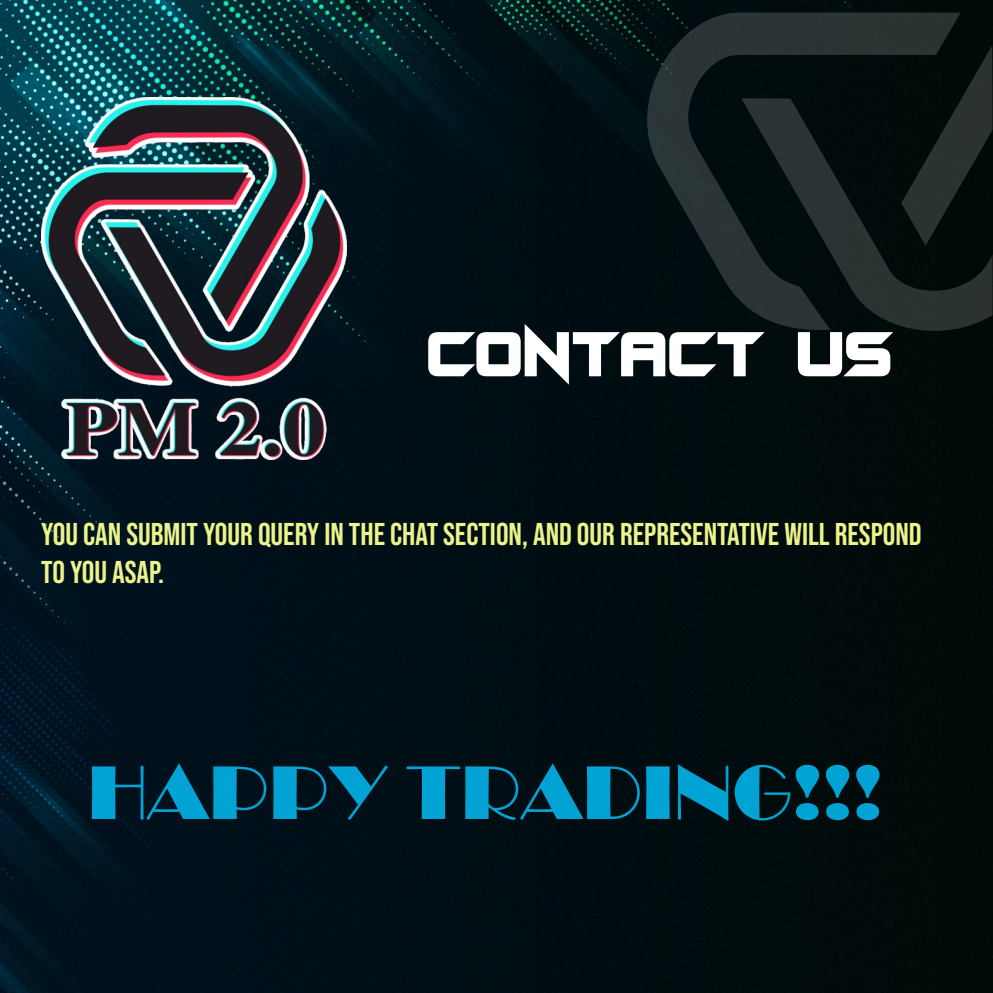
<style>
.page{position:relative;width:993px;height:993px;background:#fff}
.page>*{position:absolute;margin:0;border:0;box-sizing:border-box;transform-origin:0 0}
.t1{font:78.75px "Broadway";color:#00a3d4}
.t2{font:64.23px "Android Assassin";color:#fff}
.t3{font:31.5px/37.8px "Bebas Neue";color:#ecf38b}
</style>
<div class="page">
<img style="left:0;top:0;width:992px;height:992px">
<svg style="left:621px;top:13px;width:339px;height:319px;background:#101c1d"></svg>
<svg style="left:900px;top:45px;width:92px;height:53px;background:#0b1412"></svg>
<svg style="left:741px;top:98px;width:251px;height:246px;background:#111a1a"></svg>
<img style="left:41px;top:98px;width:306px;height:361px">
<h2 class="t2" style="left:426px;top:314px;width:467px">CONTACT US</h2>
<p class="t3" style="left:41px;top:518px;width:881px">YOU CAN SUBMIT YOUR QUERY IN THE CHAT SECTION, AND OUR REPRESENTATIVE WILL RESPOND<br>TO YOU ASAP.</p>
<h1 class="t1" style="left:87px;top:745px;width:796px">HAPPY TRADING!!!</h1>
</div>
